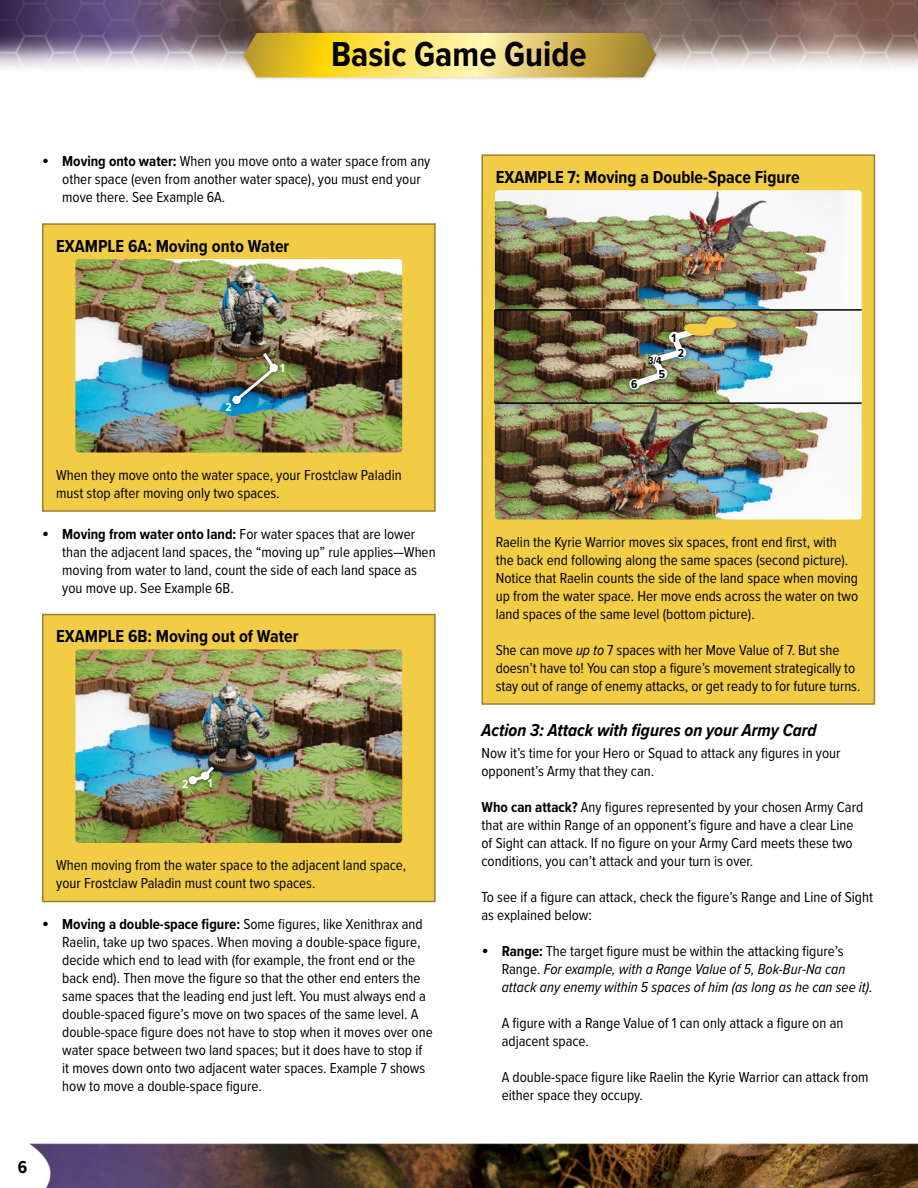
<style>
.page{position:relative;width:918px;height:1188px;background:#fff}
.page>*{position:absolute;margin:0;border:0;box-sizing:border-box;transform-origin:0 0}
.t1{font:700 36px "Proxima Nova Cond";color:#000}
.t2{font:700 18px "Proxima Nova Cond";color:#000}
.t3{font:italic 700 18px "Proxima Nova Cond";color:#000}
.t4{font:15px/18px "Proxima Nova Cond";color:#000}
.t5{font:italic 15px/18px "Proxima Nova Cond";color:#000}
.t6{font:700 12px "Proxima Nova Cond";color:#000}
.t7{font:700 12px "Proxima Nova Cond";color:#fff}
.t8{font:700 10.5px "Proxima Nova Cond";color:#000}
.s1{font-size:21px}
.s2{font-weight:700}
.s3{font-style:italic}
.s4{font-style:normal;font-size:21px}
.s5{font-weight:700;font-style:normal}
.s6{font-style:normal}
</style>
<div class="page">
<img style="left:0;top:0;width:918px;height:1188px">
<img style="left:239px;top:27px;width:421px;height:54px">
<svg style="left:244px;top:33px;width:412px;height:44px;background:#e3c858"></svg>
<div style="left:482px;top:155px;width:392px;height:549px;background:#f1cc44"></div>
<img style="left:495px;top:190px;width:367px;height:330px">
<hr style="left:495px;top:402px;width:367px;height:2px;background:#000">
<div style="left:624px;top:324px;width:78px;height:70px;background:#000;opacity:.75"></div>
<hr style="left:495px;top:309px;width:367px;height:2px;background:#000">
<img style="left:627px;top:316px;width:111px;height:76px">
<div style="left:482px;top:154px;width:393px;height:551px;border:2px solid #9a802f"></div>
<div style="left:43px;top:224px;width:392px;height:287px;background:#f1cc44"></div>
<img style="left:75px;top:259px;width:327px;height:194px">
<div style="left:228px;top:349px;width:54px;height:60px;background:#000;opacity:.75"></div>
<img style="left:232px;top:350px;width:46px;height:54px">
<div style="left:232px;top:396px;width:9px;height:8px;background:#fff;border-radius:50%"></div>
<div style="left:42px;top:223px;width:394px;height:289px;border:2px solid #9a802f"></div>
<div style="left:43px;top:615px;width:392px;height:287px;background:#f1cc44"></div>
<img style="left:75px;top:650px;width:327px;height:193px">
<div style="left:184px;top:762px;width:34px;height:27px;background:#000;opacity:.75"></div>
<svg style="left:189px;top:763px;width:28px;height:21px"></svg>
<div style="left:189px;top:776px;width:8px;height:8px;background:#fff;border-radius:50%"></div>
<div style="left:42px;top:614px;width:394px;height:288px;border:2px solid #9a802f"></div>
<h1 class="t1" style="left:331px;top:27px;width:257px">Basic Game Guide</h1>
<p class="t4" style="left:62px;top:152px;width:370px;text-indent:-20px"><span class="s1">•</span> <span class="s2">Moving onto water:</span> When you move onto a water space from any other space (even from another water space), you must end your move there. See Example 6A.</p>
<p class="t2" style="left:56px;top:233px;width:235px">EXAMPLE 6A: Moving onto Water</p>
<p class="t7" style="left:225px;top:398px;width:8px">2</p>
<p class="t7" style="left:280px;top:359px;width:6px">1</p>
<p class="t4" style="left:56px;top:465px;width:347px">When they move onto the water space, your Frostclaw Paladin must stop after moving only two spaces.</p>
<p class="t4" style="left:62px;top:524px;width:375px;text-indent:-20px"><span class="s1">•</span> <span class="s2">Moving from water onto land:</span> For water spaces that are lower than the adjacent land spaces, the “moving up” rule applies—When moving from water to land, count the side of each land space as you move up. See Example 6B.</p>
<p class="t2" style="left:56px;top:623px;width:244px">EXAMPLE 6B: Moving out of Water</p>
<p class="t7" style="left:182px;top:775px;width:8px">2</p>
<p class="t7" style="left:208px;top:775px;width:6px">1</p>
<p class="t4" style="left:56px;top:855px;width:352px">When moving from the water space to the adjacent land space, your Frostclaw Paladin must count two spaces.</p>
<p class="t4" style="left:62px;top:915px;width:372px;text-indent:-20px"><span class="s1">•</span> <span class="s2">Moving a double-space figure:</span> Some figures, like Xenithrax and Raelin, take up two spaces. When moving a double-space figure, decide which end to lead with (for example, the front end or the back end). Then move the figure so that the other end enters the same spaces that the leading end just left. You must always end a double-spaced figure’s move on two spaces of the same level. A double-space figure does not have to stop when it moves over one water space between two land spaces; but it does have to stop if it moves down onto two adjacent water spaces. Example 7 shows how to move a double-space figure.</p>
<p class="t2" style="left:18px;top:1154px;width:11px">6</p>
<p class="t2" style="left:496px;top:164px;width:306px">EXAMPLE 7: Moving a Double-Space Figure</p>
<p class="t8" style="left:648px;top:352px;width:15px">3/4</p>
<p class="t6" style="left:672px;top:329px;width:6px">1</p>
<p class="t6" style="left:678px;top:344px;width:8px">2</p>
<p class="t6" style="left:631px;top:376px;width:8px">6</p>
<p class="t6" style="left:659px;top:365px;width:8px">5</p>
<p class="t4" style="left:496px;top:532px;width:364px">Raelin the Kyrie Warrior moves six spaces, front end first, with the back end following along the same spaces (second picture).<br>Notice that Raelin counts the side of the land space when moving up from the water space. Her move ends across the water on two land spaces of the same level (bottom picture).</p>
<p class="t4" style="left:496px;top:640px;width:366px">She can move <span class="s3">up to</span> 7 spaces with her Move Value of 7. But she doesn’t have to! You can stop a figure’s movement strategically to stay out of range of enemy attacks, or get ready to for future turns.</p>
<p class="t3" style="left:482px;top:717px;width:337px">Action 3: Attack with figures on your Army Card</p>
<p class="t4" style="left:482px;top:744px;width:361px">Now it’s time for your Hero or Squad to attack any figures in your opponent’s Army that they can.</p>
<p class="t4" style="left:482px;top:798px;width:383px"><span class="s2">Who can attack?</span> Any figures represented by your chosen Army Card that are within Range of an opponent’s figure and have a clear Line of Sight can attack. If no figure on your Army Card meets these two conditions, you can’t attack and your turn is over.</p>
<p class="t4" style="left:482px;top:888px;width:393px">To see if a figure can attack, check the figure’s Range and Line of Sight as explained below:</p>
<p class="t5" style="left:502px;top:942px;width:373px;text-indent:-20px"><span class="s4">•</span> <span class="s5">Range:</span> <span class="s6">The target figure must be within the attacking figure’s<br>Range.</span> For example, with a Range Value of 5, Bok-Bur-Na can attack any enemy within 5 spaces of him (as long as he can see it).</p>
<p class="t4" style="left:502px;top:1014px;width:343px">A figure with a Range Value of 1 can only attack a figure on an adjacent space.</p>
<p class="t4" style="left:502px;top:1068px;width:368px">A double-space figure like Raelin the Kyrie Warrior can attack from either space they occupy.</p>
</div>
